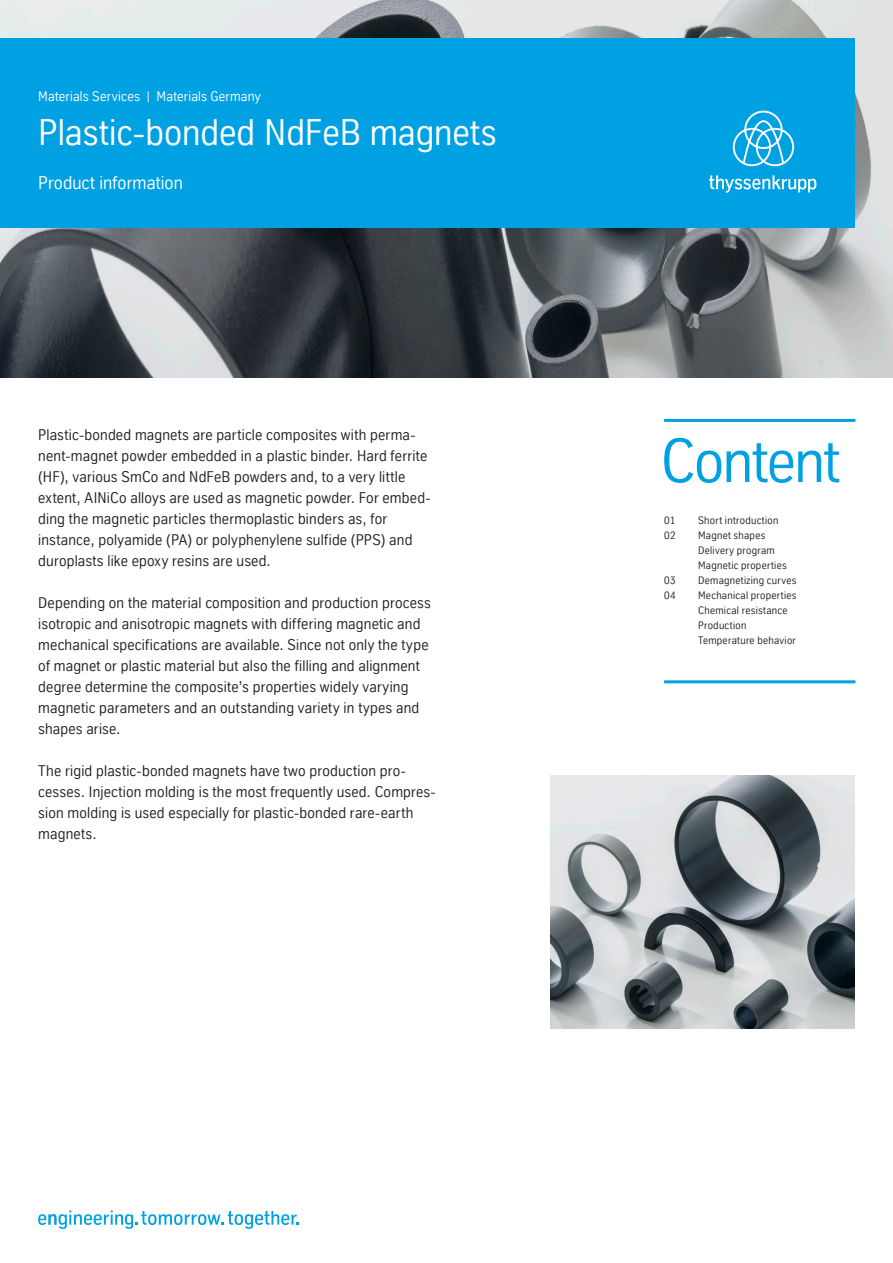
<style>
.page{position:relative;width:893px;height:1263px;background:#fff}
.page>*{position:absolute;margin:0;border:0;box-sizing:border-box;transform-origin:0 0}
.t1{font:60px "TK Type";letter-spacing:-.02em;color:#00a1e3}
.t2{font:36px "TK Type";color:#fff}
.t3{font:18px "TK Type";letter-spacing:.005em;color:#fff}
.t4{font:15px/21px "TK Type";letter-spacing:.01em;color:#231f20}
.t5{font:13.5px "TK Type";letter-spacing:.015em;color:#fff}
.t6{font:10.5px/15px "TK Type";letter-spacing:.025em;color:#231f20}
</style>
<div class="page">
<img style="left:0;top:0;width:893px;height:377px">
<div style="left:0;top:38px;width:855px;height:189px;background:#00a1e3"></div>
<svg style="left:733px;top:111px;width:61px;height:55px"></svg>
<svg style="left:709px;top:175px;width:107px;height:18px"></svg>
<hr style="left:664px;top:419px;width:191px;height:3px;background:#00a1e3">
<hr style="left:664px;top:680px;width:191px;height:3px;background:#00a1e3">
<img style="left:551px;top:776px;width:304px;height:252px">
<svg style="left:38px;top:1210px;width:261px;height:19px"></svg>
<p class="t5" style="left:38px;top:89px;width:224px">Materials Services | Materials Germany</p>
<h2 class="t2" style="left:38px;top:112px;width:460px">Plastic-bonded NdFeB magnets</h2>
<p class="t3" style="left:38px;top:173px;width:146px">Product information</p>
<p class="t4" style="left:38px;top:424px;width:394px">Plastic-bonded magnets are particle composites with perma&shy;nent-magnet powder embedded in a plastic binder. Hard ferrite (HF), various SmCo and NdFeB powders and, to a very little extent, AINiCo alloys are used as magnetic powder. For embed&shy;ding the magnetic particles thermoplastic binders as, for instance, polyamide (PA) or polyphenylene sulfide (PPS) and duroplasts like epoxy resins are used.</p>
<p class="t4" style="left:38px;top:592px;width:394px">Depending on the material composition and production process isotropic and anisotropic magnets with differing magnetic and mechanical specifications are available. Since not only the type of magnet or plastic material but also the filling and alignment degree determine the composite’s properties widely varying magnetic parameters and an outstanding variety in types and shapes arise.</p>
<p class="t4" style="left:38px;top:760px;width:399px">The rigid plastic-bonded magnets have two production pro&shy;cesses. Injection molding is the most frequently used. Compres&shy;sion molding is used especially for plastic-bonded rare-earth magnets.</p>
<h1 class="t1" style="left:661px;top:427px;width:181px">Content</h1>
<p class="t6" style="left:664px;top:512px;width:13px">01</p>
<p class="t6" style="left:698px;top:512px;width:82px">Short introduction</p>
<p class="t6" style="left:664px;top:527px;width:13px">02</p>
<p class="t6" style="left:698px;top:527px;width:90px">Magnet shapes<br>Delivery program<br>Magnetic properties</p>
<p class="t6" style="left:664px;top:572px;width:13px">03</p>
<p class="t6" style="left:698px;top:572px;width:100px">Demagnetizing curves</p>
<p class="t6" style="left:664px;top:587px;width:13px">04</p>
<p class="t6" style="left:698px;top:587px;width:100px">Mechanical properties<br>Chemical resistance<br>Production<br>Temperature behavior</p>
</div>
